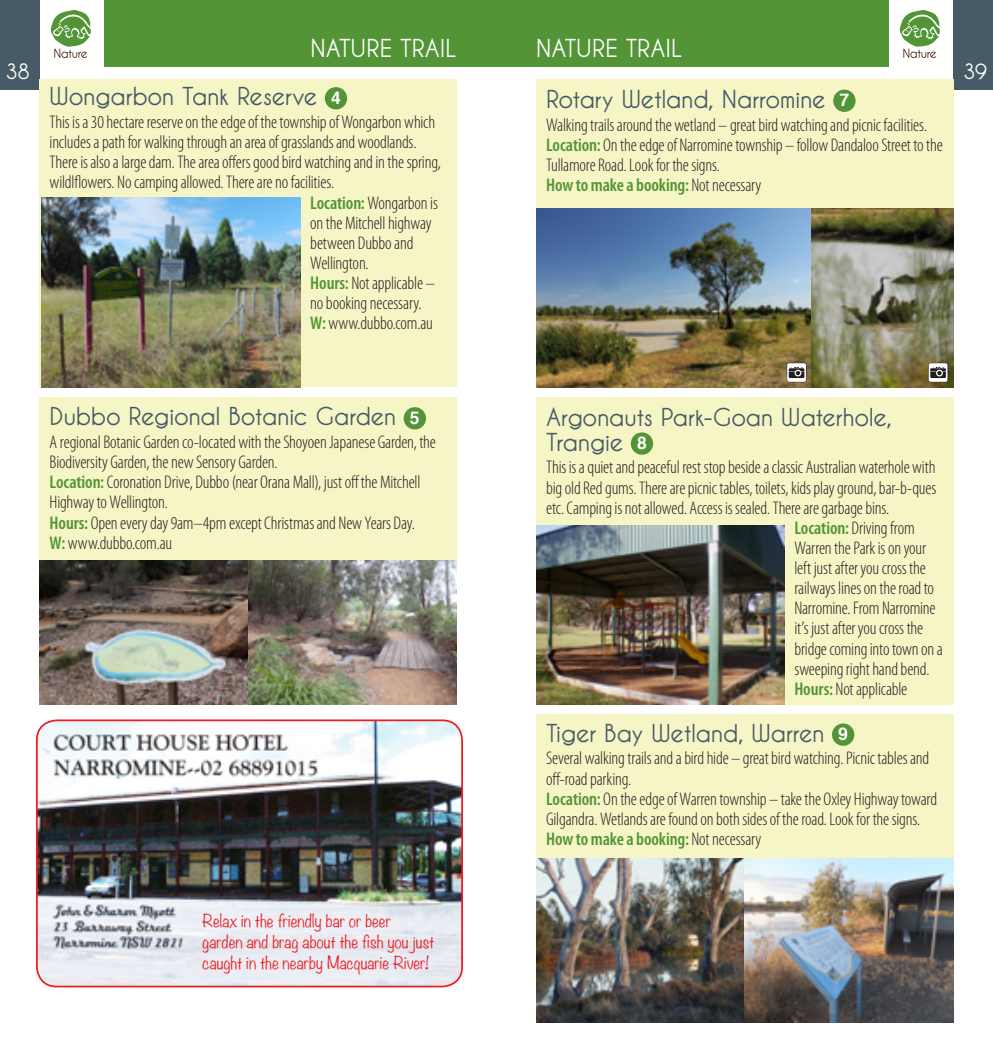
<style>
.page{position:relative;width:993px;height:1042px;background:#fff}
.page>*{position:absolute;margin:0;border:0;box-sizing:border-box;transform-origin:0 0}
.t1{font:700 24.5px/24.5px "Caviar Dreams";letter-spacing:-.02em;color:#465b65}
.t2{font:700 24.5px "Caviar Dreams";letter-spacing:-.005em;color:#fff}
.t3{font:700 21px "Caviar Dreams";color:#fff}
.t4{font:300 condensed 18.38px/20.1px "Myriad Pro";letter-spacing:-.01em;color:#231f20}
.t5{font:300 15.75px/21px "Noteworthy";letter-spacing:.005em;color:#ed1d24}
.s1{font-family:"Helvetica";font-size:17.5px;color:#fff}
.s2{font-weight:600;color:#539536}
</style>
<div class="page">
<div style="left:104px;top:0;width:392px;height:67px;background:#539536"></div>
<div style="left:496px;top:0;width:392px;height:67px;background:#539536"></div>
<div style="left:0;top:0;width:40px;height:89px;background:#465b65"></div>
<div style="left:952px;top:0;width:40px;height:89px;background:#465b65"></div>
<svg style="left:51px;top:10px;width:40px;height:48px"></svg>
<svg style="left:899px;top:10px;width:40px;height:48px"></svg>
<div style="left:40px;top:397px;width:416px;height:307px;background:#f6f5c6"></div>
<div style="left:403px;top:407px;width:23px;height:22px;background:#539536;border-radius:50%"></div>
<img style="left:40px;top:561px;width:416px;height:143px">
<div style="left:536px;top:397px;width:416px;height:307px;background:#f6f5c6"></div>
<div style="left:630px;top:432px;width:23px;height:23px;background:#539536;border-radius:50%"></div>
<img style="left:536px;top:526px;width:248px;height:178px">
<div style="left:536px;top:714px;width:416px;height:308px;background:#f6f5c6"></div>
<div style="left:831px;top:723px;width:23px;height:23px;background:#539536;border-radius:50%"></div>
<img style="left:536px;top:858px;width:416px;height:164px">
<div style="left:536px;top:79px;width:416px;height:308px;background:#f6f5c6"></div>
<div style="left:833px;top:90px;width:22px;height:22px;background:#539536;border-radius:50%"></div>
<img style="left:536px;top:208px;width:416px;height:179px">
<svg style="left:786px;top:363px;width:20px;height:19px"></svg>
<svg style="left:786px;top:363px;width:19px;height:19px"></svg>
<svg style="left:788px;top:367px;width:16px;height:11px"></svg>
<svg style="left:927px;top:363px;width:20px;height:19px"></svg>
<div style="left:928px;top:363px;width:19px;height:19px;background:#fff;border-radius:2px"></div>
<svg style="left:930px;top:367px;width:15px;height:11px"></svg>
<img style="left:37px;top:722px;width:425px;height:264px">
<div style="left:36px;top:719px;width:427px;height:268px;border:2px solid #ed1d24;border-radius:20px"></div>
<div style="left:40px;top:79px;width:416px;height:308px;background:#f6f5c6"></div>
<div style="left:325px;top:87px;width:22px;height:22px;background:#539536;border-radius:50%"></div>
<img style="left:42px;top:198px;width:258px;height:189px">
<h1 class="t2" style="left:310px;top:34px;width:148px">nature trail</h1>
<h1 class="t2" style="left:536px;top:34px;width:148px">nature trail</h1>
<p class="t3" style="left:5px;top:60px;width:26px">38</p>
<p class="t3" style="left:962px;top:60px;width:25px">39</p>
<h1 class="t1" style="left:50px;top:84px;width:292px">Wongarbon Tank Reserve <span class="s1">4</span></h1>
<p class="t4" style="left:50px;top:112px;width:387px">This is a 30 hectare reserve on the edge of the township of Wongarbon which</p>
<p class="t4" style="left:50px;top:132px;width:368px">includes a path for walking through an area of grasslands and woodlands.</p>
<p class="t4" style="left:50px;top:153px;width:392px">There is also a large dam. The area offers good bird watching and in the spring,</p>
<p class="t4" style="left:50px;top:173px;width:286px">wildlflowers. No camping allowed. There are no facilities.</p>
<p class="t4" style="left:310px;top:193px;width:129px"><span class="s2">Location:</span> Wongarbon is</p>
<p class="t4" style="left:310px;top:213px;width:123px">on the Mitchell highway</p>
<p class="t4" style="left:310px;top:233px;width:105px">between Dubbo and</p>
<p class="t4" style="left:310px;top:253px;width:60px">Wellington.</p>
<p class="t4" style="left:310px;top:273px;width:126px"><span class="s2">Hours:</span> Not applicable –</p>
<p class="t4" style="left:310px;top:293px;width:113px">no booking necessary.</p>
<p class="t4" style="left:310px;top:314px;width:124px"><span class="s2">W:</span> www.dubbo.com.au</p>
<h1 class="t1" style="left:50px;top:404px;width:371px">Dubbo Regional Botanic Garden <span class="s1">5</span></h1>
<p class="t4" style="left:50px;top:432px;width:388px">A regional Botanic Garden co-located with the Shoyoen Japanese Garden, the Biodiversity Garden, the new Sensory Garden.<br><span class="s2">Location:</span> Coronation Drive, Dubbo (near Orana Mall), just off the Mitchell Highway to Wellington.<br><span class="s2">Hours:</span> Open every day 9am–4pm except Christmas and New Years Day.<br><span class="s2">W:</span> www.dubbo.com.au</p>
<p class="t5" style="left:202px;top:909px;width:234px">Relax in the friendly bar or beer garden and brag about the fish you just caught in the nearby Macquarie River!</p>
<h1 class="t1" style="left:546px;top:87px;width:304px">Rotary Wetland, Narromine <span class="s1">7</span></h1>
<p class="t4" style="left:546px;top:115px;width:398px">Walking trails around the wetland – great bird watching and picnic facilities.<br><span class="s2">Location:</span> On the edge of Narromine township – follow Dandaloo Street to the Tullamore Road. Look for the signs.<br><span class="s2">How to make a booking:</span> Not necessary</p>
<h1 class="t1" style="left:546px;top:405px;width:347px">Argonauts Park-Goan Waterhole,<br>Trangie <span class="s1">8</span></h1>
<p class="t4" style="left:546px;top:458px;width:391px">This is a quiet and peaceful rest stop beside a classic Australian waterhole with</p>
<p class="t4" style="left:546px;top:478px;width:391px">big old Red gums. There are picnic tables, toilets, kids play ground, bar-b-ques</p>
<p class="t4" style="left:546px;top:498px;width:344px">etc. Camping is not allowed. Access is sealed. There are garbage bins.</p>
<p class="t4" style="left:794px;top:518px;width:122px"><span class="s2">Location:</span> Driving from</p>
<p class="t4" style="left:794px;top:538px;width:133px">Warren the Park is on your</p>
<p class="t4" style="left:794px;top:558px;width:133px">left just after you cross the</p>
<p class="t4" style="left:794px;top:578px;width:141px">railways lines on the road to</p>
<p class="t4" style="left:794px;top:598px;width:143px">Narromine. From Narromine</p>
<p class="t4" style="left:794px;top:619px;width:130px">it’s just after you cross the</p>
<p class="t4" style="left:794px;top:639px;width:150px">bridge coming into town on a</p>
<p class="t4" style="left:794px;top:659px;width:137px">sweeping right hand bend.</p>
<p class="t4" style="left:794px;top:679px;width:114px"><span class="s2">Hours:</span> Not applicable</p>
<h1 class="t1" style="left:546px;top:721px;width:303px">Tiger Bay Wetland, Warren <span class="s1">9</span></h1>
<p class="t4" style="left:546px;top:749px;width:392px">Several walking trails and a bird hide – great bird watching. Picnic tables and off-road parking.<br><span class="s2">Location:</span> On the edge of Warren township – take the Oxley Highway toward Gilgandra. Wetlands are found on both sides of the road. Look for the signs.<br><span class="s2">How to make a booking:</span> Not necessary</p>
</div>
